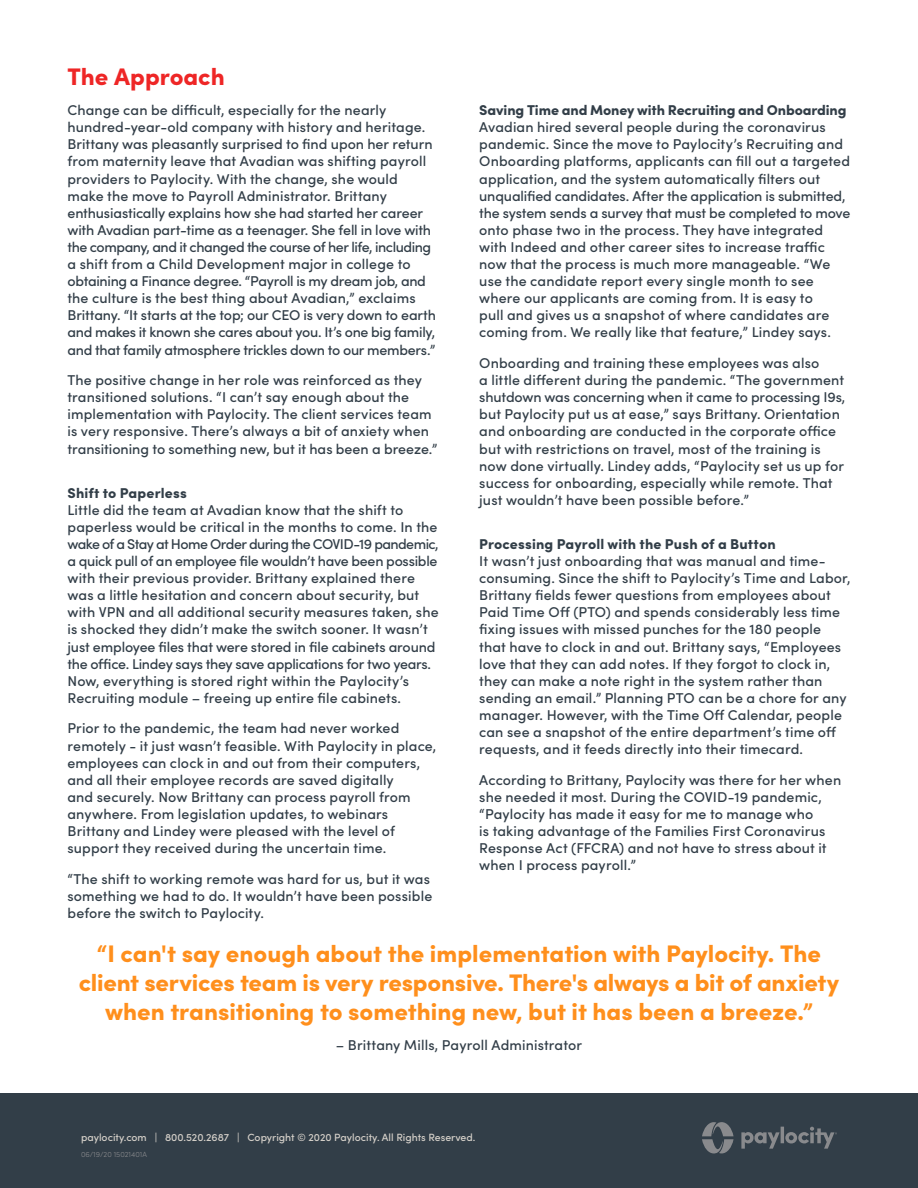
<style>
.page{position:relative;width:918px;height:1188px;background:#fff}
.page>*{position:absolute;margin:0;border:0;box-sizing:border-box;transform-origin:0 0}
.t1{font:900 24px/28.8px "Sofia Pro";letter-spacing:-.005em;color:#ff8f1c;text-align:center}
.t2{font:900 24px "Sofia Pro";color:#ee2626}
.t3{font:500 14.25px/17.1px "Sofia Pro";letter-spacing:.01em;color:#323e48}
.t4{font:900 14.25px "Sofia Pro";color:#323e48}
.t5{font:500 10.5px "Sofia Pro";color:#d6d1ca}
.t6{font:300 7.5px "Sofia Pro";color:#898a8d}
</style>
<div class="page">
<div style="left:0;top:1094px;width:918px;height:94px;background:#323e48"></div>
<svg style="left:702px;top:1122px;width:32px;height:31px"></svg>
<svg style="left:741px;top:1127px;width:96px;height:22px"></svg>
<h1 class="t2" style="left:68px;top:57px;width:159px">The Approach</h1>
<p class="t3" style="left:68px;top:101px;width:370px">Change can be difficult, especially for the nearly hundred-year-old company with history and heritage.<br>Brittany was pleasantly surprised to find upon her return from maternity leave that Avadian was shifting payroll providers to Paylocity. With the change, she would make the move to Payroll Administrator. Brittany enthusiastically explains how she had started her career with Avadian part-time as a teenager. She fell in love with the company, and it changed the course of her life, including a shift from a Child Development major in college to obtaining a Finance degree. “Payroll is my dream job, and the culture is the best thing about Avadian,” exclaims Brittany. “It starts at the top; our CEO is very down to earth and makes it known she cares about you. It’s one big family, and that family atmosphere trickles down to our members.”</p>
<p class="t3" style="left:68px;top:371px;width:371px">The positive change in her role was reinforced as they transitioned solutions. “I can’t say enough about the implementation with Paylocity. The client services team is very responsive. There’s always a bit of anxiety when transitioning to something new, but it has been a breeze.”</p>
<p class="t4" style="left:68px;top:481px;width:121px">Shift to Paperless</p>
<p class="t3" style="left:68px;top:500px;width:373px">Little did the team at Avadian know that the shift to paperless would be critical in the months to come. In the wake of a Stay at Home Order during the COVID-19 pandemic, a quick pull of an employee file wouldn’t have been possible with their previous provider. Brittany explained there was a little hesitation and concern about security, but with VPN and all additional security measures taken, she is shocked they didn’t make the switch sooner. It wasn’t just employee files that were stored in file cabinets around the office. Lindey says they save applications for two years.<br>Now, everything is stored right within the Paylocity’s Recruiting module – freeing up entire file cabinets.</p>
<p class="t3" style="left:68px;top:719px;width:370px">Prior to the pandemic, the team had never worked remotely - it just wasn’t feasible. With Paylocity in place, employees can clock in and out from their computers, and all their employee records are saved digitally<br>and securely. Now Brittany can process payroll from anywhere. From legislation updates, to webinars Brittany and Lindey were pleased with the level of support they received during the uncertain time.</p>
<p class="t3" style="left:68px;top:869px;width:366px">“The shift to working remote was hard for us, but it was something we had to do. It wouldn’t have been possible before the switch to Paylocity.</p>
<p class="t4" style="left:479px;top:99px;width:369px">Saving Time and Money with Recruiting and Onboarding</p>
<p class="t3" style="left:479px;top:118px;width:373px">Avadian hired several people during the coronavirus pandemic. Since the move to Paylocity’s Recruiting and Onboarding platforms, applicants can fill out a targeted application, and the system automatically filters out unqualified candidates. After the application is submitted, the system sends a survey that must be completed to move onto phase two in the process. They have integrated with Indeed and other career sites to increase traffic now that the process is much more manageable. “We use the candidate report every single month to see where our applicants are coming from. It is easy to<br>pull and gives us a snapshot of where candidates are coming from. We really like that feature,” Lindey says.</p>
<p class="t3" style="left:479px;top:354px;width:368px">Onboarding and training these employees was also<br>a little different during the pandemic. “The government shutdown was concerning when it came to processing I9s, but Paylocity put us at ease,” says Brittany. Orientation and onboarding are conducted in the corporate office but with restrictions on travel, most of the training is now done virtually. Lindey adds, “Paylocity set us up for success for onboarding, especially while remote. That just wouldn’t have been possible before.”</p>
<p class="t4" style="left:479px;top:533px;width:298px">Processing Payroll with the Push of a Button</p>
<p class="t3" style="left:479px;top:552px;width:373px">It wasn’t just onboarding that was manual and time&shy;consuming. Since the shift to Paylocity’s Time and Labor, Brittany fields fewer questions from employees about Paid Time Off (PTO) and spends considerably less time fixing issues with missed punches for the 180 people that have to clock in and out. Brittany says, “Employees love that they can add notes. If they forgot to clock in, they can make a note right in the system rather than sending an email.” Planning PTO can be a chore for any manager. However, with the Time Off Calendar, people can see a snapshot of the entire department’s time off requests, and it feeds directly into their timecard.</p>
<p class="t3" style="left:479px;top:770px;width:363px">According to Brittany, Paylocity was there for her when she needed it most. During the COVID-19 pandemic, “Paylocity has made it easy for me to manage who<br>is taking advantage of the Families First Coronavirus Response Act (FFCRA) and not have to stress about it when I process payroll.”</p>
<h1 class="t1" style="left:79px;top:937px;width:762px">“I can't say enough about the implementation with Paylocity. The client services team is very responsive. There's always a bit of anxiety when transitioning to something new, but it has been a breeze.”</h1>
<p class="t3" style="left:336px;top:1036px;width:248px">– Brittany Mills, Payroll Administrator</p>
<p class="t5" style="left:81px;top:1130px;width:396px">paylocity.com | 800.520.2687 | Copyright © 2020 Paylocity. All Rights Reserved.</p>
<p class="t6" style="left:81px;top:1149px;width:67px">06/19/20 15021401A</p>
</div>
